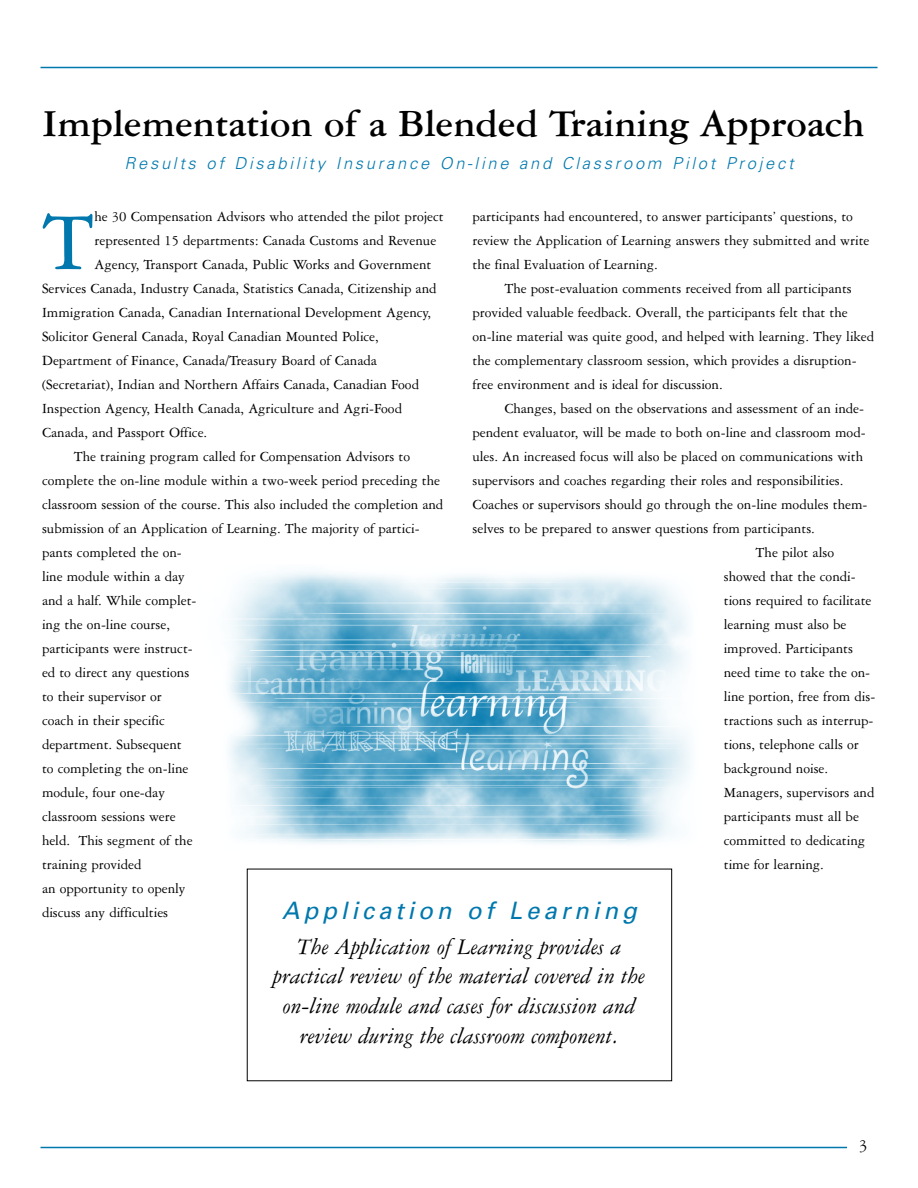
<style>
.page{position:relative;width:918px;height:1188px;background:#fff}
.page>*{position:absolute;margin:0;border:0;box-sizing:border-box;transform-origin:0 0}
.t1{font:87.3px "American Garamond BT";color:#0078ad}
.t2{font:700 40.5px "American Garamond BT";color:#000}
.t3{font:italic 24px/29.7px "American Garamond BT";color:#000;text-align:center}
.t4{font:italic 24px "Univers";letter-spacing:.165em;color:#0078ad}
.t5{font:18px "American Garamond BT";color:#000}
.t6{font:italic 300 16.5px "Univers";letter-spacing:.165em;color:#0078ad}
.t7{font:15px/24px "American Garamond BT";color:#000}
</style>
<div class="page">
<img style="left:229px;top:571px;width:462px;height:273px">
<hr style="left:40px;top:67px;width:838px;height:1px;background:#0078ad">
<hr style="left:40px;top:1147px;width:838px;height:1px;background:#0078ad">
<div style="left:847px;top:1131px;width:32px;height:31px;background:#fff"></div>
<h2 class="t2" style="left:42px;top:110px;width:824px">Implementation of a Blended Training Approach</h2>
<p class="t6" style="left:124px;top:157px;width:671px">Results of Disability Insurance On-line and Classroom Pilot Project</p>
<h1 class="t1" style="left:42px;top:211px;width:54px">T</h1>
<p class="t7" style="left:94px;top:206px;width:351px">he 30 Compensation Advisors who attended the pilot project</p>
<p class="t7" style="left:472px;top:206px;width:399px">participants had encountered, to answer participants’ questions, to review the Application of Learning answers they submitted and write the final Evaluation of Learning.</p>
<p class="t7" style="left:472px;top:278px;width:403px;text-indent:32px">The post-evaluation comments received from all participants provided valuable feedback. Overall, the participants felt that the on-line material was quite good, and helped with learning. They liked the complementary classroom session, which provides a disruption&shy;free environment and is ideal for discussion.</p>
<p class="t7" style="left:504px;top:398px;width:361px">Changes, based on the observations and assessment of an inde-</p>
<p class="t7" style="left:472px;top:422px;width:395px">pendent evaluator, will be made to both on-line and classroom mod-</p>
<p class="t7" style="left:472px;top:446px;width:392px">ules. An increased focus will also be placed on communications with</p>
<p class="t7" style="left:472px;top:470px;width:373px">supervisors and coaches regarding their roles and responsibilities.</p>
<p class="t7" style="left:472px;top:494px;width:397px">Coaches or supervisors should go through the on-line modules them-</p>
<p class="t7" style="left:472px;top:518px;width:344px">selves to be prepared to answer questions from participants.</p>
<p class="t7" style="left:756px;top:542px;width:80px">The pilot also</p>
<p class="t7" style="left:724px;top:566px;width:133px">showed that the condi-</p>
<p class="t7" style="left:724px;top:590px;width:149px">tions required to facilitate</p>
<p class="t7" style="left:724px;top:614px;width:124px">learning must also be</p>
<p class="t7" style="left:724px;top:638px;width:131px">improved. Participants</p>
<p class="t7" style="left:724px;top:662px;width:148px">need time to take the on-</p>
<p class="t7" style="left:724px;top:686px;width:153px">line portion, free from dis-</p>
<p class="t7" style="left:724px;top:710px;width:151px">tractions such as interrup-</p>
<p class="t7" style="left:724px;top:734px;width:137px">tions, telephone calls or</p>
<p class="t7" style="left:724px;top:758px;width:106px">background noise.</p>
<p class="t7" style="left:724px;top:782px;width:152px">Managers, supervisors and</p>
<p class="t7" style="left:724px;top:806px;width:137px">participants must all be</p>
<p class="t7" style="left:724px;top:830px;width:143px">committed to dedicating</p>
<p class="t7" style="left:724px;top:854px;width:102px">time for learning.</p>
<p class="t7" style="left:94px;top:230px;width:343px">represented 15 departments: Canada Customs and Revenue</p>
<p class="t7" style="left:94px;top:254px;width:338px">Agency, Transport Canada, Public Works and Government</p>
<p class="t7" style="left:42px;top:278px;width:396px">Services Canada, Industry Canada, Statistics Canada, Citizenship and</p>
<p class="t7" style="left:42px;top:302px;width:391px">Immigration Canada, Canadian International Development Agency,</p>
<p class="t7" style="left:42px;top:326px;width:338px">Solicitor General Canada, Royal Canadian Mounted Police,</p>
<p class="t7" style="left:42px;top:350px;width:337px">Department of Finance, Canada/Treasury Board of Canada</p>
<p class="t7" style="left:42px;top:374px;width:379px">(Secretariat), Indian and Northern Affairs Canada, Canadian Food</p>
<p class="t7" style="left:42px;top:398px;width:362px">Inspection Agency, Health Canada, Agriculture and Agri-Food</p>
<p class="t7" style="left:42px;top:422px;width:167px">Canada, and Passport Office.</p>
<p class="t7" style="left:74px;top:446px;width:338px">The training program called for Compensation Advisors to</p>
<p class="t7" style="left:42px;top:470px;width:400px">complete the on-line module within a two-week period preceding the</p>
<p class="t7" style="left:42px;top:494px;width:403px">classroom session of the course. This also included the completion and</p>
<p class="t7" style="left:42px;top:518px;width:379px">submission of an Application of Learning. The majority of partici-</p>
<p class="t7" style="left:42px;top:542px;width:141px">pants completed the on-</p>
<p class="t7" style="left:42px;top:566px;width:144px">line module within a day</p>
<p class="t7" style="left:42px;top:590px;width:156px">and a half. While complet-</p>
<p class="t7" style="left:42px;top:614px;width:130px">ing the on-line course,</p>
<p class="t7" style="left:42px;top:638px;width:152px">participants were instruct-</p>
<p class="t7" style="left:42px;top:662px;width:149px">ed to direct any questions</p>
<p class="t7" style="left:42px;top:686px;width:121px">to their supervisor or</p>
<p class="t7" style="left:42px;top:710px;width:124px">coach in their specific</p>
<p class="t7" style="left:42px;top:734px;width:141px">department. Subsequent</p>
<p class="t7" style="left:42px;top:758px;width:148px">to completing the on-line</p>
<p class="t7" style="left:42px;top:782px;width:125px">module, four one-day</p>
<p class="t7" style="left:42px;top:806px;width:135px">classroom sessions were</p>
<p class="t7" style="left:42px;top:830px;width:152px">held. This segment of the</p>
<p class="t7" style="left:42px;top:854px;width:101px">training provided</p>
<p class="t7" style="left:42px;top:878px;width:145px">an opportunity to openly</p>
<p class="t7" style="left:42px;top:902px;width:128px">discuss any difficulties</p>
<h3 class="t4" style="left:282px;top:902px;width:356px">Application of Learning</h3>
<h3 class="t3" style="left:273px;top:933px;width:373px">The Application of Learning provides a practical review of the material covered in the on-line module and cases for discussion and review during the classroom component.</h3>
<p class="t5" style="left:859px;top:1139px;width:10px">3</p>
</div>
